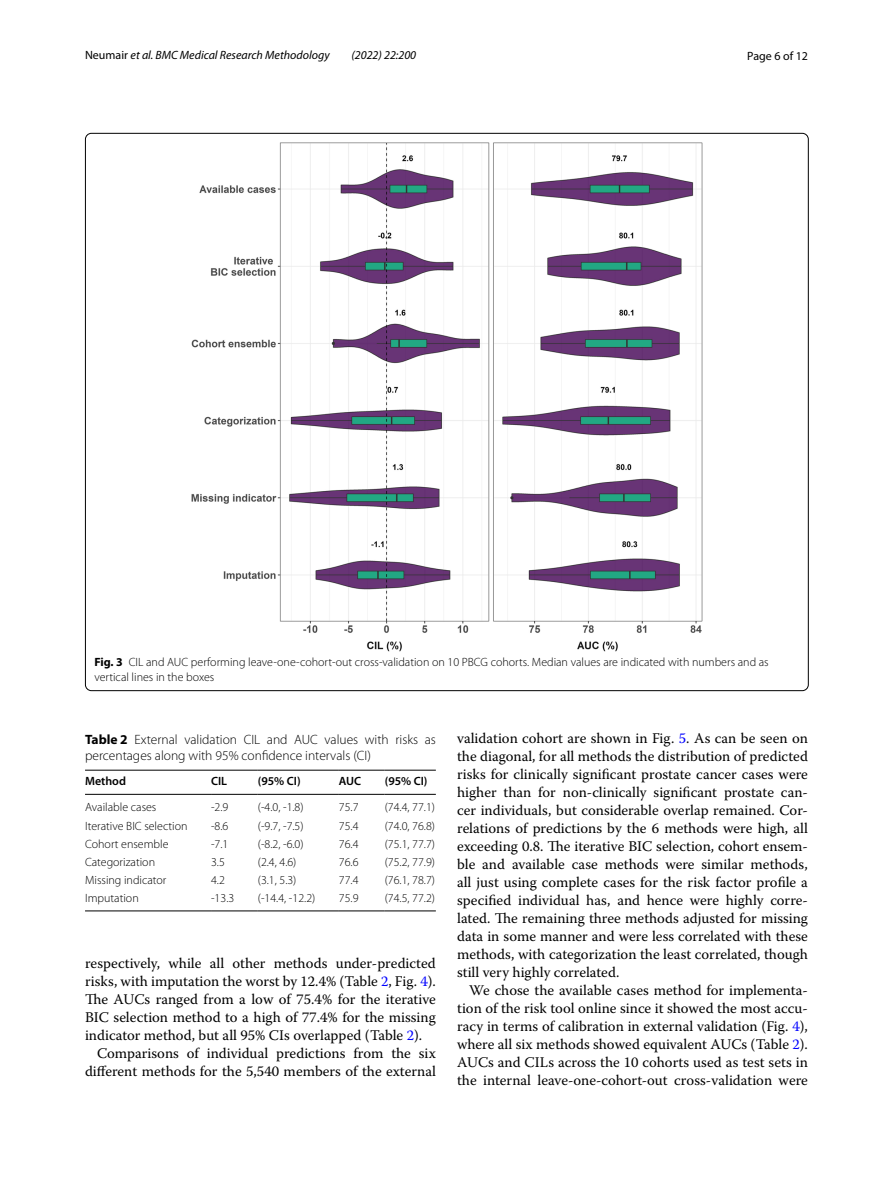
<style>
.page{position:relative;width:893px;height:1187px;background:#fff}
.page>*{position:absolute;margin:0;border:0;box-sizing:border-box;transform-origin:0 0}
.t1{font:14.7px/18px "Warnock Pro";color:#000;text-align:justify}
.t2{font:300 13.5px/16.5px "Myriad Pro";color:#000}
.t3{font:300 12px/15px "Myriad Pro";color:#000}
.t4{font:italic 12px "Myriad Pro";color:#000}
.t5{font:600 12px "Myriad Pro";color:#000}
.t6{font:12px "Myriad Pro";color:#000}
.s1{font-style:normal}
.s2{font-weight:700}
.s3{color:#00f}
</style>
<div class="page">
<img style="left:192px;top:142px;width:510px;height:509px">
<hr style="left:85px;top:769px;width:126px;height:1px;background:#000">
<hr style="left:85px;top:794px;width:126px;height:1px;background:#000">
<hr style="left:211px;top:769px;width:47px;height:1px;background:#000">
<hr style="left:211px;top:794px;width:47px;height:1px;background:#000">
<hr style="left:258px;top:769px;width:81px;height:1px;background:#000">
<hr style="left:258px;top:794px;width:81px;height:1px;background:#000">
<hr style="left:339px;top:769px;width:46px;height:1px;background:#000">
<hr style="left:339px;top:794px;width:46px;height:1px;background:#000">
<hr style="left:385px;top:769px;width:51px;height:1px;background:#000">
<hr style="left:385px;top:794px;width:51px;height:1px;background:#000">
<hr style="left:85px;top:910px;width:126px;height:1px;background:#000">
<hr style="left:211px;top:910px;width:47px;height:1px;background:#000">
<hr style="left:258px;top:910px;width:81px;height:1px;background:#000">
<hr style="left:339px;top:910px;width:46px;height:1px;background:#000">
<hr style="left:385px;top:910px;width:51px;height:1px;background:#000">
<p class="t4" style="left:85px;top:48px;width:246px"><span class="s1">Neumair</span> et al. BMC Medical Research Methodology</p>
<p class="t4" style="left:351px;top:48px;width:66px">(2022) 22:200</p>
<p class="t6" style="left:747px;top:48px;width:62px">Page 6 of 12</p>
<p class="t3" style="left:94px;top:655px;width:676px"><span class="s2">Fig. 3</span> CIL and AUC performing leave-one-cohort-out cross-validation on 10 PBCG cohorts. Median values are indicated with numbers and as vertical lines in the boxes</p>
<p class="t2" style="left:85px;top:731px;width:352px"><span class="s2">Table 2</span> External validation CIL and AUC values with risks as percentages along with 95% confidence intervals (CI)</p>
<p class="t5" style="left:85px;top:772px;width:42px">Method</p>
<p class="t5" style="left:211px;top:772px;width:18px">CIL</p>
<p class="t5" style="left:258px;top:772px;width:44px">(95% CI)</p>
<p class="t5" style="left:339px;top:772px;width:24px">AUC</p>
<p class="t5" style="left:385px;top:772px;width:44px">(95% CI)</p>
<p class="t3" style="left:85px;top:800px;width:73px">Available cases</p>
<p class="t3" style="left:211px;top:800px;width:19px">-2.9</p>
<p class="t3" style="left:258px;top:800px;width:47px">(-4.0, -1.8)</p>
<p class="t3" style="left:339px;top:800px;width:21px">75.7</p>
<p class="t3" style="left:385px;top:800px;width:52px">(74.4, 77.1)</p>
<p class="t3" style="left:85px;top:818px;width:104px">Iterative BIC selection</p>
<p class="t3" style="left:211px;top:818px;width:19px">-8.6</p>
<p class="t3" style="left:258px;top:818px;width:47px">(-9.7, -7.5)</p>
<p class="t3" style="left:339px;top:818px;width:21px">75.4</p>
<p class="t3" style="left:385px;top:818px;width:52px">(74.0, 76.8)</p>
<p class="t3" style="left:85px;top:836px;width:85px">Cohort ensemble</p>
<p class="t3" style="left:211px;top:836px;width:19px">-7.1</p>
<p class="t3" style="left:258px;top:836px;width:47px">(-8.2, -6.0)</p>
<p class="t3" style="left:339px;top:836px;width:21px">76.4</p>
<p class="t3" style="left:385px;top:836px;width:52px">(75.1, 77.7)</p>
<p class="t3" style="left:85px;top:854px;width:72px">Categorization</p>
<p class="t3" style="left:211px;top:854px;width:15px">3.5</p>
<p class="t3" style="left:258px;top:854px;width:40px">(2.4, 4.6)</p>
<p class="t3" style="left:339px;top:854px;width:21px">76.6</p>
<p class="t3" style="left:385px;top:854px;width:52px">(75.2, 77.9)</p>
<p class="t3" style="left:85px;top:872px;width:83px">Missing indicator</p>
<p class="t3" style="left:211px;top:872px;width:15px">4.2</p>
<p class="t3" style="left:258px;top:872px;width:40px">(3.1, 5.3)</p>
<p class="t3" style="left:339px;top:872px;width:21px">77.4</p>
<p class="t3" style="left:385px;top:872px;width:52px">(76.1, 78.7)</p>
<p class="t3" style="left:85px;top:891px;width:55px">Imputation</p>
<p class="t3" style="left:211px;top:891px;width:25px">-13.3</p>
<p class="t3" style="left:258px;top:891px;width:59px">(-14.4, -12.2)</p>
<p class="t3" style="left:339px;top:891px;width:21px">75.9</p>
<p class="t3" style="left:385px;top:891px;width:52px">(74.5, 77.2)</p>
<p class="t1" style="left:85px;top:954px;width:352px">respectively, while all other methods under-predicted</p>
<p class="t1" style="left:85px;top:972px;width:352px">risks, with imputation the worst by 12.4% (Table <span class="s3">2</span>, Fig. <span class="s3">4</span>).</p>
<p class="t1" style="left:85px;top:990px;width:352px">The AUCs ranged from a low of 75.4% for the iterative</p>
<p class="t1" style="left:85px;top:1008px;width:352px">BIC selection method to a high of 77.4% for the missing</p>
<p class="t1" style="left:85px;top:1026px;width:339px">indicator method, but all 95% CIs overlapped (Table <span class="s3">2</span>).</p>
<p class="t1" style="left:97px;top:1044px;width:340px">Comparisons of individual predictions from the six</p>
<p class="t1" style="left:85px;top:1062px;width:352px">different methods for the 5,540 members of the external</p>
<p class="t1" style="left:457px;top:729px;width:352px">validation cohort are shown in Fig. <span class="s3">5</span>. As can be seen on the diagonal, for all methods the distribution of predicted risks for clinically significant prostate cancer cases were higher than for non-clinically significant prostate can&shy;cer individuals, but considerable overlap remained. Cor&shy;relations of predictions by the 6 methods were high, all exceeding 0.8. The iterative BIC selection, cohort ensem&shy;ble and available case methods were similar methods, all just using complete cases for the risk factor profile a specified individual has, and hence were highly corre&shy;lated. The remaining three methods adjusted for missing data in some manner and were less correlated with these methods, with categorization the least correlated, though still very highly correlated.</p>
<p class="t1" style="left:457px;top:981px;width:352px;text-indent:12px">We chose the available cases method for implementa&shy;tion of the risk tool online since it showed the most accu&shy;racy in terms of calibration in external validation (Fig. <span class="s3">4</span>), where all six methods showed equivalent AUCs (Table <span class="s3">2</span>).<br>AUCs and CILs across the 10 cohorts used as test sets in the internal leave-one-cohort-out cross-validation were</p>
</div>
